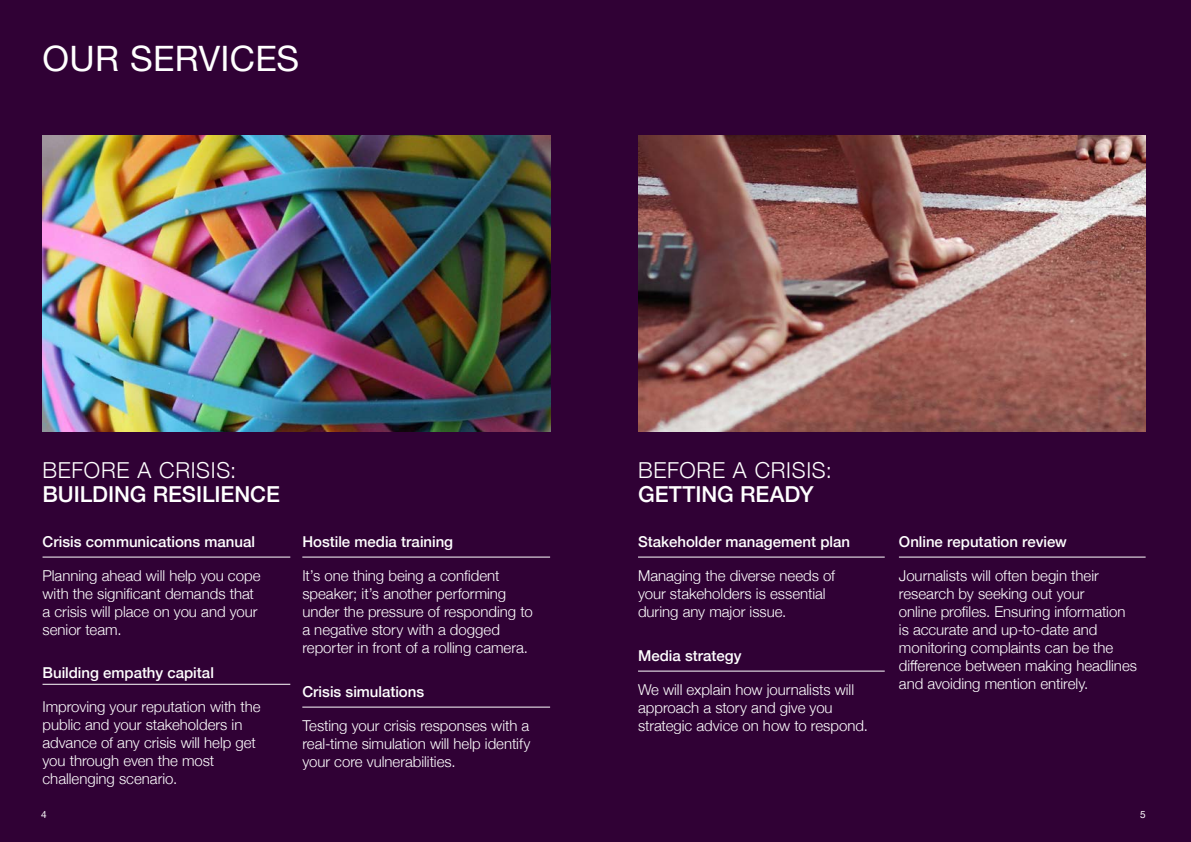
<style>
.page{position:relative;width:1191px;height:842px;background:#300135}
.page>*{position:absolute;margin:0;border:0;box-sizing:border-box;transform-origin:0 0}
.t1{font:35px "Helvetica Neue";letter-spacing:.01em;color:#fff}
.t2{font:500 22px "Helvetica Neue";letter-spacing:-.005em;color:#fff}
.t3{font:300 22px "Helvetica Neue";letter-spacing:.03em;color:#fff}
.t4{font:300 15px/18px "Helvetica Neue";color:#fff}
.t5{font:500 15px "Helvetica Neue";color:#fff}
.t6{font:10px "Helvetica Neue";color:#fff}
</style>
<div class="page">
<img style="left:638px;top:136px;width:507px;height:296px">
<img style="left:43px;top:136px;width:507px;height:296px">
<hr style="left:43px;top:557px;width:247px;height:1px;background:#fff">
<hr style="left:43px;top:684px;width:247px;height:1px;background:#fff">
<hr style="left:302px;top:557px;width:248px;height:1px;background:#fff">
<hr style="left:302px;top:707px;width:248px;height:1px;background:#fff">
<hr style="left:638px;top:557px;width:246px;height:1px;background:#fff">
<hr style="left:638px;top:671px;width:246px;height:1px;background:#fff">
<hr style="left:899px;top:557px;width:246px;height:1px;background:#fff">
<h1 class="t1" style="left:43px;top:33px;width:258px">OUR SERVICES</h1>
<h2 class="t3" style="left:43px;top:452px;width:195px">BEFORE A CRISIS:</h2>
<h2 class="t2" style="left:43px;top:477px;width:239px">BUILDING RESILIENCE</h2>
<p class="t5" style="left:43px;top:530px;width:214px">Crisis communications manual</p>
<p class="t4" style="left:43px;top:565px;width:219px">Planning ahead will help you cope with the significant demands that a crisis will place on you and your senior team.</p>
<p class="t5" style="left:43px;top:661px;width:173px">Building empathy capital</p>
<p class="t4" style="left:43px;top:696px;width:220px">Improving your reputation with the public and your stakeholders in advance of any crisis will help get you through even the most challenging scenario.</p>
<p class="t5" style="left:302px;top:530px;width:152px">Hostile media training</p>
<p class="t4" style="left:302px;top:565px;width:232px">It’s one thing being a confident speaker; it’s another performing under the pressure of responding to a negative story with a dogged reporter in front of a rolling camera.</p>
<p class="t5" style="left:302px;top:680px;width:123px">Crisis simulations</p>
<p class="t4" style="left:302px;top:715px;width:229px;text-align:justify">Testing your crisis responses with a real-time simulation will help identify your core vulnerabilities.</p>
<h2 class="t3" style="left:638px;top:452px;width:195px">BEFORE A CRISIS:</h2>
<h2 class="t2" style="left:638px;top:477px;width:177px">GETTING READY</h2>
<p class="t5" style="left:638px;top:530px;width:214px">Stakeholder management plan</p>
<p class="t4" style="left:638px;top:565px;width:199px">Managing the diverse needs of your stakeholders is essential during any major issue.</p>
<p class="t5" style="left:638px;top:644px;width:105px">Media strategy</p>
<p class="t4" style="left:638px;top:679px;width:231px">We will explain how journalists will approach a story and give you strategic advice on how to respond.</p>
<p class="t5" style="left:899px;top:530px;width:170px">Online reputation review</p>
<p class="t4" style="left:899px;top:565px;width:240px">Journalists will often begin their research by seeking out your<br>online profiles. Ensuring information is accurate and up-to-date and monitoring complaints can be the difference between making headlines and avoiding mention entirely.</p>
<p class="t6" style="left:41px;top:807px;width:7px">4</p>
<p class="t6" style="left:1140px;top:807px;width:7px">5</p>
</div>
